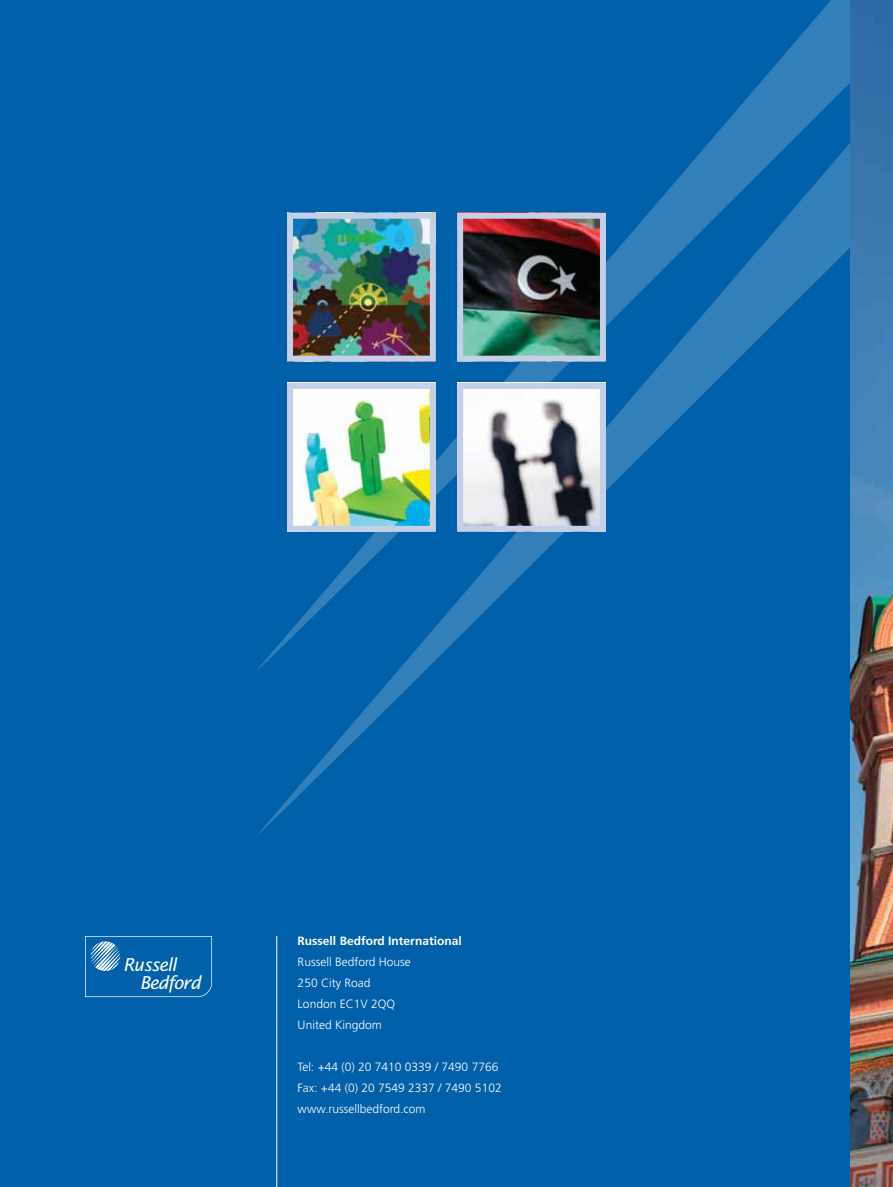
<style>
.page{position:relative;width:893px;height:1187px;background:#fff}
.page>*{position:absolute;margin:0;border:0;box-sizing:border-box;transform-origin:0 0}
.t1{font:italic 17.7px/17.7px "Lucida Sans";letter-spacing:-.055em;color:#fff}
.t2{font:300 12px/21px "Frutiger";color:#fff}
.t3{font:700 12px "Frutiger";color:#fff}
</style>
<div class="page">
<div style="left:0;top:0;width:893px;height:1186px;background:#0060a9"></div>
<svg style="left:751px;top:0;width:99px;height:93px;fill:#327fb9"></svg>
<svg style="left:256px;top:93px;width:594px;height:743px"></svg>
<img style="left:850px;top:0;width:43px;height:1186px">
<img style="left:294px;top:220px;width:135px;height:134px">
<div style="left:287px;top:213px;width:149px;height:148px;border:6px solid #c4cfe8"></div>
<img style="left:294px;top:390px;width:135px;height:134px">
<div style="left:287px;top:383px;width:149px;height:148px;border:6px solid #c4cfe8"></div>
<img style="left:464px;top:220px;width:135px;height:134px">
<div style="left:457px;top:213px;width:149px;height:148px;border:6px solid #c4cfe8"></div>
<img style="left:464px;top:390px;width:135px;height:134px">
<div style="left:457px;top:383px;width:149px;height:148px;border:6px solid #c4cfe8"></div>
<hr style="left:276px;top:935px;width:1px;height:251px;background:#fff">
<svg style="left:85px;top:936px;width:127px;height:60px"></svg>
<h1 class="t1" style="left:140px;top:955px;width:63px;text-indent:-17px">Russell<br>Bedford</h1>
<p class="t3" style="left:298px;top:933px;width:166px">Russell Bedford International</p>
<p class="t2" style="left:298px;top:951px;width:115px">Russell Bedford House<br>250 City Road<br>London EC1V 2QQ<br>United Kingdom</p>
<p class="t2" style="left:298px;top:1056px;width:205px">Tel: +44 (0) 20 7410 0339 / 7490 7766<br>Fax: +44 (0) 20 7549 2337 / 7490 5102 www.russellbedford.com</p>
</div>
